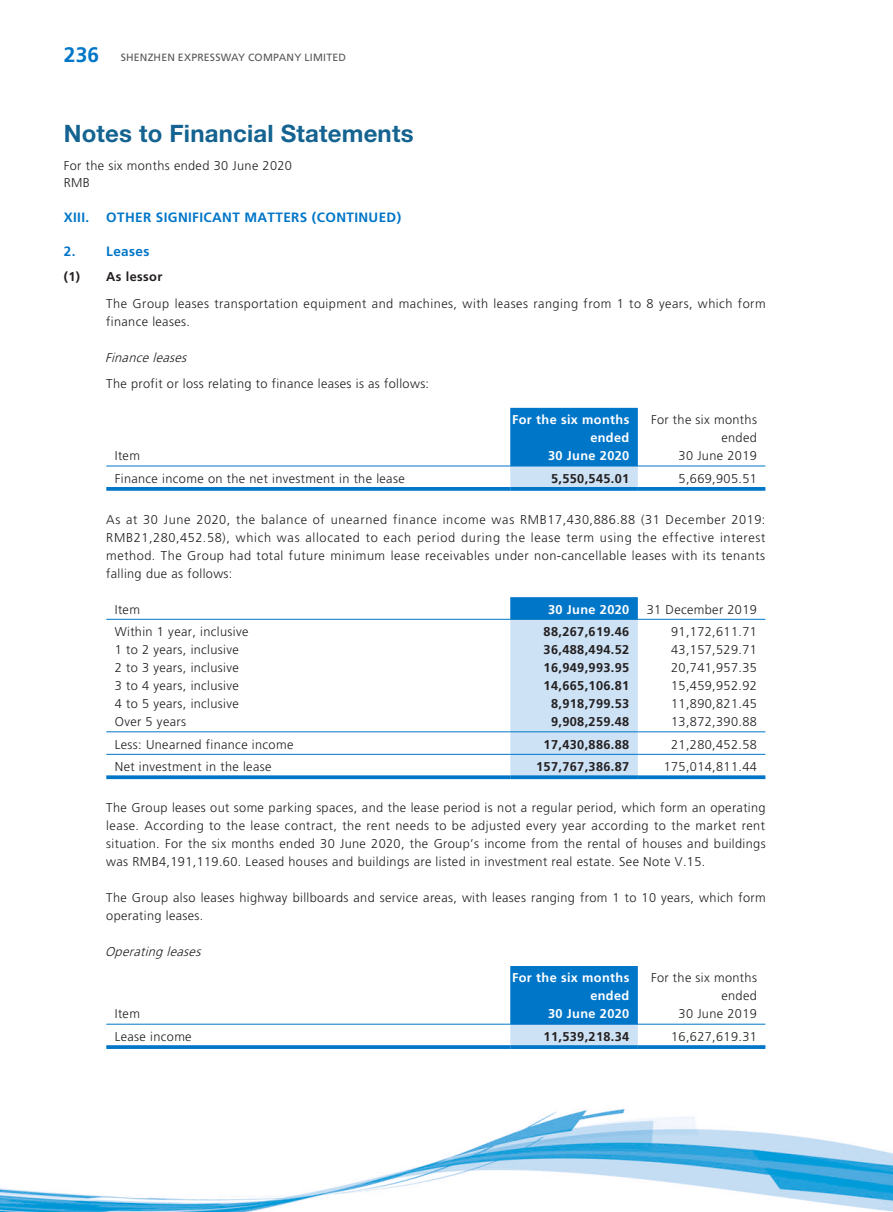
<style>
.page{position:relative;width:893px;height:1212px;background:#fff}
.page>*{position:absolute;margin:0;border:0;box-sizing:border-box;transform-origin:0 0}
.t1{font:700 24px "Helvetica Neue LT Std";letter-spacing:.01em;color:#156390}
.t2{font:700 13.5px "Frutiger LT Std";letter-spacing:.03em;color:#0076c8}
.t3{font:300 12.75px/18px "Frutiger LT Std";letter-spacing:.03em;color:#231f20}
.t4{font:700 12.75px "Frutiger LT Std";letter-spacing:.03em;color:#231f20}
.t5{font:700 12.75px/18px "Frutiger LT Std";letter-spacing:.03em;color:#fff;text-align:right}
.t6{font:italic 300 12.75px "Frutiger LT Std";color:#231f20}
.t7{font:10.5px "Frutiger LT Std";letter-spacing:.02em;color:#57585a}
.s1{font-weight:700;font-size:21px;color:#0076c8}
</style>
<div class="page">
<img style="left:0;top:407px;width:893px;height:805px">
<svg style="left:510px;top:408px;width:128px;height:79px;background:#3592d3"></svg>
<hr style="left:106px;top:466px;width:404px;height:1px;background:#0076c8">
<hr style="left:510px;top:466px;width:128px;height:1px;background:#0076c8">
<hr style="left:638px;top:466px;width:127px;height:1px;background:#0076c8">
<svg style="left:106px;top:487px;width:404px;height:4px;background:#0f7ecb"></svg>
<svg style="left:510px;top:487px;width:128px;height:4px"></svg>
<svg style="left:638px;top:487px;width:127px;height:4px"></svg>
<svg style="left:510px;top:597px;width:128px;height:178px;background:#b3d4ef"></svg>
<hr style="left:106px;top:619px;width:404px;height:1px;background:#0076c8">
<hr style="left:510px;top:619px;width:128px;height:1px;background:#0076c8">
<hr style="left:638px;top:619px;width:127px;height:1px;background:#0076c8">
<hr style="left:106px;top:731px;width:404px;height:1px;background:#0076c8">
<hr style="left:510px;top:731px;width:128px;height:1px;background:#0076c8">
<hr style="left:638px;top:731px;width:127px;height:1px;background:#0076c8">
<hr style="left:106px;top:754px;width:404px;height:1px;background:#0076c8">
<hr style="left:510px;top:754px;width:128px;height:1px;background:#0076c8">
<hr style="left:638px;top:754px;width:127px;height:1px;background:#0076c8">
<svg style="left:106px;top:775px;width:404px;height:4px;background:#1782cd"></svg>
<svg style="left:510px;top:775px;width:128px;height:4px"></svg>
<svg style="left:638px;top:775px;width:127px;height:4px"></svg>
<svg style="left:510px;top:966px;width:128px;height:79px;background:#3592d3"></svg>
<hr style="left:106px;top:1024px;width:404px;height:1px;background:#0076c8">
<hr style="left:510px;top:1024px;width:128px;height:1px;background:#0076c8">
<hr style="left:638px;top:1024px;width:127px;height:1px;background:#0076c8">
<svg style="left:106px;top:1045px;width:404px;height:4px;background:#0f7ecb"></svg>
<svg style="left:510px;top:1045px;width:128px;height:4px"></svg>
<svg style="left:638px;top:1045px;width:127px;height:4px"></svg>
<p class="t7" style="left:64px;top:51px;width:284px"><span class="s1">236</span> SHENZHEN EXPRESSWAY COMPANY LIMITED</p>
<h1 class="t1" style="left:64px;top:118px;width:351px">Notes to Financial Statements</h1>
<p class="t3" style="left:64px;top:157px;width:230px;line-height:17.2px">For the six months ended 30 June 2020<br>RMB</p>
<p class="t2" style="left:64px;top:210px;width:27px">XIII.</p>
<p class="t2" style="left:106px;top:210px;width:296px">OTHER SIGNIFICANT MATTERS (CONTINUED)</p>
<p class="t2" style="left:64px;top:243px;width:87px">2. Leases</p>
<p class="t4" style="left:64px;top:269px;width:100px">(1) As lessor</p>
<p class="t3" style="left:106px;top:294px;width:661px">The Group leases transportation equipment and machines, with leases ranging from 1 to 8 years, which form finance leases.</p>
<p class="t6" style="left:105px;top:350px;width:87px">Finance leases</p>
<p class="t3" style="left:106px;top:375px;width:324px">The profit or loss relating to finance leases is as follows:</p>
<p class="t3" style="left:115px;top:447px;width:27px">Item</p>
<p class="t5" style="left:512px;top:411px;width:119px">For the six months ended<br>30 June 2020</p>
<p class="t3" style="left:651px;top:411px;width:107px;text-align:right">For the six months ended<br>30 June 2019</p>
<p class="t3" style="left:115px;top:469px;width:291px">Finance income on the net investment in the lease</p>
<p class="t4" style="left:551px;top:471px;width:80px">5,550,545.01</p>
<p class="t3" style="left:679px;top:469px;width:80px">5,669,905.51</p>
<p class="t3" style="left:106px;top:510px;width:661px;text-align:justify">As at 30 June 2020, the balance of unearned finance income was RMB17,430,886.88 (31 December 2019:<br>RMB21,280,452.58), which was allocated to each period during the lease term using the effective interest method. The Group had total future minimum lease receivables under non-cancellable leases with its tenants falling due as follows:</p>
<p class="t3" style="left:115px;top:600px;width:27px">Item</p>
<p class="t5" style="left:548px;top:600px;width:83px">30 June 2020</p>
<p class="t3" style="left:647px;top:600px;width:112px">31 December 2019</p>
<p class="t3" style="left:115px;top:623px;width:135px">Within 1 year, inclusive</p>
<p class="t4" style="left:544px;top:624px;width:87px">88,267,619.46</p>
<p class="t3" style="left:671px;top:623px;width:87px">91,172,611.71</p>
<p class="t3" style="left:115px;top:641px;width:126px">1 to 2 years, inclusive</p>
<p class="t4" style="left:544px;top:642px;width:87px">36,488,494.52</p>
<p class="t3" style="left:671px;top:641px;width:87px">43,157,529.71</p>
<p class="t3" style="left:115px;top:659px;width:126px">2 to 3 years, inclusive</p>
<p class="t4" style="left:544px;top:660px;width:87px">16,949,993.95</p>
<p class="t3" style="left:671px;top:659px;width:87px">20,741,957.35</p>
<p class="t3" style="left:115px;top:677px;width:126px">3 to 4 years, inclusive</p>
<p class="t4" style="left:544px;top:678px;width:87px">14,665,106.81</p>
<p class="t3" style="left:671px;top:677px;width:87px">15,459,952.92</p>
<p class="t3" style="left:115px;top:695px;width:126px">4 to 5 years, inclusive</p>
<p class="t4" style="left:551px;top:696px;width:80px">8,918,799.53</p>
<p class="t3" style="left:671px;top:695px;width:87px">11,890,821.45</p>
<p class="t3" style="left:115px;top:713px;width:73px">Over 5 years</p>
<p class="t4" style="left:551px;top:714px;width:80px">9,908,259.48</p>
<p class="t3" style="left:671px;top:713px;width:87px">13,872,390.88</p>
<p class="t3" style="left:115px;top:735px;width:180px">Less: Unearned finance income</p>
<p class="t4" style="left:544px;top:737px;width:87px">17,430,886.88</p>
<p class="t3" style="left:671px;top:735px;width:87px">21,280,452.58</p>
<p class="t3" style="left:115px;top:758px;width:158px">Net investment in the lease</p>
<p class="t4" style="left:536px;top:759px;width:95px">157,767,386.87</p>
<p class="t3" style="left:664px;top:758px;width:95px">175,014,811.44</p>
<p class="t3" style="left:106px;top:799px;width:661px;text-align:justify">The Group leases out some parking spaces, and the lease period is not a regular period, which form an operating lease. According to the lease contract, the rent needs to be adjusted every year according to the market rent situation. For the six months ended 30 June 2020, the Group’s income from the rental of houses and buildings was RMB4,191,119.60. Leased houses and buildings are listed in investment real estate. See Note V.15.</p>
<p class="t3" style="left:106px;top:889px;width:661px">The Group also leases highway billboards and service areas, with leases ranging from 1 to 10 years, which form operating leases.</p>
<p class="t6" style="left:105px;top:944px;width:101px">Operating leases</p>
<p class="t3" style="left:115px;top:1005px;width:27px">Item</p>
<p class="t5" style="left:512px;top:969px;width:119px">For the six months ended<br>30 June 2020</p>
<p class="t3" style="left:651px;top:969px;width:107px;text-align:right">For the six months ended<br>30 June 2019</p>
<p class="t3" style="left:115px;top:1028px;width:78px">Lease income</p>
<p class="t4" style="left:544px;top:1029px;width:87px">11,539,218.34</p>
<p class="t3" style="left:671px;top:1028px;width:87px">16,627,619.31</p>
</div>
